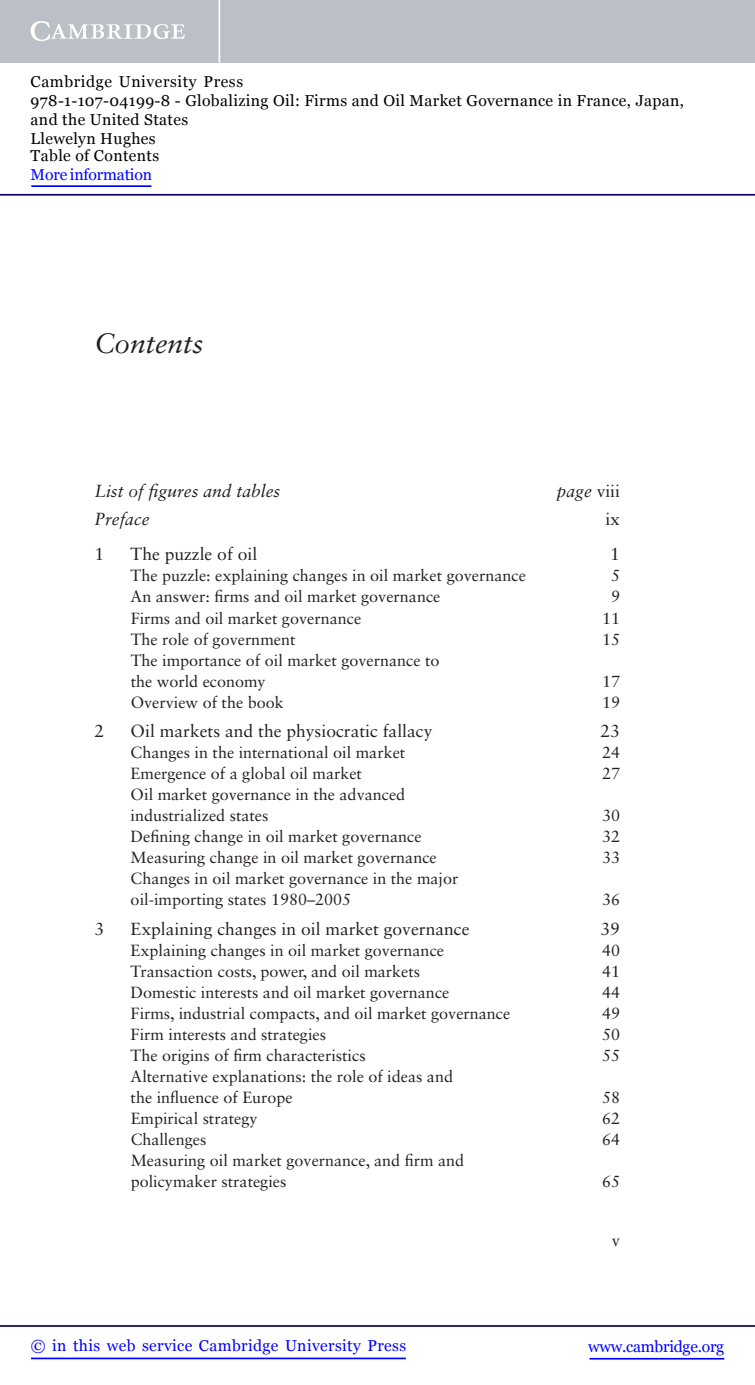
<style>
.page{position:relative;width:755px;height:1385px;background:#fff}
.page>*{position:absolute;margin:0;border:0;box-sizing:border-box;transform-origin:0 0}
.t1{font:italic 28px "Sabon LT Std";color:#231f20}
.t2{font:17.5px "Sabon LT Std";color:#231f20}
.t3{font:italic 17.5px "Sabon LT Std";color:#231f20}
.t4{font:16.62px "Sabon LT Std";color:#231f20}
.t5{font:16.1px/21px "Sabon LT Std";color:#231f20}
.t6{font:15.75px/18.6px "Georgia";letter-spacing:.025em;color:#000}
.t7{font:15.75px "Georgia";letter-spacing:.025em;color:#00f}
.t8{font:15.75px "Georgia";letter-spacing:-.015em;color:#00f}
.t9{font:15.75px "Georgia";letter-spacing:-.01em;color:#00f}
.s1{font-style:normal}
</style>
<div class="page">
<hr style="left:589px;top:1358px;width:134px;height:1px;background:#00f">
<hr style="left:0;top:1325px;width:754px;height:2px;background:#150666">
<hr style="left:31px;top:1357px;width:374px;height:2px;background:#00f">
<div style="left:0;top:0;width:754px;height:63px;background:#bac0c6"></div>
<svg style="left:31px;top:21px;width:154px;height:20px"></svg>
<hr style="left:218px;top:0;width:2px;height:63px;background:#fff">
<hr style="left:0;top:194px;width:754px;height:2px;background:#150666">
<hr style="left:31px;top:185px;width:120px;height:2px;background:#00f">
<p class="t6" style="left:31px;top:72px;width:654px">Cambridge University Press<br>978-1-107-04199-8 - Globalizing Oil: Firms and Oil Market Governance in France, Japan, and the United States<br>Llewelyn Hughes<br>Table of Contents</p>
<p class="t9" style="left:31px;top:166px;width:123px">More information</p>
<h1 class="t1" style="left:94px;top:332px;width:110px">Contents</h1>
<p class="t3" style="left:94px;top:483px;width:187px">List of figures and tables</p>
<p class="t3" style="left:556px;top:483px;width:65px">page <span class="s1">viii</span></p>
<p class="t3" style="left:94px;top:512px;width:57px">Preface</p>
<p class="t2" style="left:605px;top:512px;width:16px">ix</p>
<p class="t2" style="left:94px;top:547px;width:11px">1</p>
<p class="t2" style="left:131px;top:547px;width:128px">The puzzle of oil</p>
<p class="t2" style="left:610px;top:547px;width:11px">1</p>
<p class="t5" style="left:131px;top:567px;width:396px">The puzzle: explaining changes in oil market governance</p>
<p class="t5" style="left:610px;top:567px;width:11px">5</p>
<p class="t5" style="left:131px;top:588px;width:311px">An answer: firms and oil market governance</p>
<p class="t5" style="left:610px;top:588px;width:11px">9</p>
<p class="t5" style="left:131px;top:609px;width:232px">Firms and oil market governance</p>
<p class="t5" style="left:601px;top:609px;width:20px">11</p>
<p class="t5" style="left:131px;top:630px;width:166px">The role of government</p>
<p class="t5" style="left:601px;top:630px;width:20px">15</p>
<p class="t5" style="left:131px;top:651px;width:310px">The importance of oil market governance to the world economy</p>
<p class="t5" style="left:601px;top:672px;width:20px">17</p>
<p class="t5" style="left:131px;top:693px;width:154px">Overview of the book</p>
<p class="t5" style="left:601px;top:693px;width:20px">19</p>
<p class="t2" style="left:94px;top:724px;width:11px">2</p>
<p class="t2" style="left:131px;top:724px;width:303px">Oil markets and the physiocratic fallacy</p>
<p class="t2" style="left:600px;top:724px;width:21px">23</p>
<p class="t5" style="left:131px;top:744px;width:276px">Changes in the international oil market</p>
<p class="t5" style="left:601px;top:744px;width:20px">24</p>
<p class="t5" style="left:131px;top:765px;width:233px">Emergence of a global oil market</p>
<p class="t5" style="left:601px;top:765px;width:20px">27</p>
<p class="t5" style="left:131px;top:786px;width:276px">Oil market governance in the advanced industrialized states</p>
<p class="t5" style="left:601px;top:807px;width:20px">30</p>
<p class="t5" style="left:131px;top:828px;width:292px">Defining change in oil market governance</p>
<p class="t5" style="left:601px;top:828px;width:20px">32</p>
<p class="t5" style="left:131px;top:849px;width:307px">Measuring change in oil market governance</p>
<p class="t5" style="left:601px;top:849px;width:20px">33</p>
<p class="t5" style="left:131px;top:870px;width:329px">Changes in oil market governance in the major oil-importing states 1980–2005</p>
<p class="t5" style="left:601px;top:891px;width:20px">36</p>
<p class="t2" style="left:94px;top:922px;width:11px">3</p>
<p class="t2" style="left:131px;top:922px;width:340px">Explaining changes in oil market governance</p>
<p class="t2" style="left:600px;top:922px;width:21px">39</p>
<p class="t5" style="left:131px;top:941px;width:315px">Explaining changes in oil market governance</p>
<p class="t5" style="left:601px;top:941px;width:20px">40</p>
<p class="t5" style="left:131px;top:962px;width:291px">Transaction costs, power, and oil markets</p>
<p class="t5" style="left:601px;top:962px;width:20px">41</p>
<p class="t5" style="left:131px;top:983px;width:320px">Domestic interests and oil market governance</p>
<p class="t5" style="left:601px;top:983px;width:20px">44</p>
<p class="t5" style="left:131px;top:1004px;width:381px">Firms, industrial compacts, and oil market governance</p>
<p class="t5" style="left:601px;top:1004px;width:20px">49</p>
<p class="t5" style="left:131px;top:1025px;width:197px">Firm interests and strategies</p>
<p class="t5" style="left:601px;top:1025px;width:20px">50</p>
<p class="t5" style="left:131px;top:1046px;width:236px">The origins of firm characteristics</p>
<p class="t5" style="left:601px;top:1046px;width:20px">55</p>
<p class="t5" style="left:131px;top:1067px;width:324px">Alternative explanations: the role of ideas and the influence of Europe</p>
<p class="t5" style="left:601px;top:1088px;width:20px">58</p>
<p class="t5" style="left:131px;top:1109px;width:128px">Empirical strategy</p>
<p class="t5" style="left:601px;top:1109px;width:20px">62</p>
<p class="t5" style="left:131px;top:1130px;width:77px">Challenges</p>
<p class="t5" style="left:601px;top:1130px;width:20px">64</p>
<p class="t5" style="left:131px;top:1151px;width:335px">Measuring oil market governance, and firm and policymaker strategies</p>
<p class="t5" style="left:601px;top:1172px;width:20px">65</p>
<p class="t4" style="left:611px;top:1233px;width:10px">v</p>
<p class="t7" style="left:31px;top:1337px;width:376px">© in this web service Cambridge University Press</p>
<p class="t8" style="left:587px;top:1337px;width:137px">www.cambridge.org</p>
</div>
